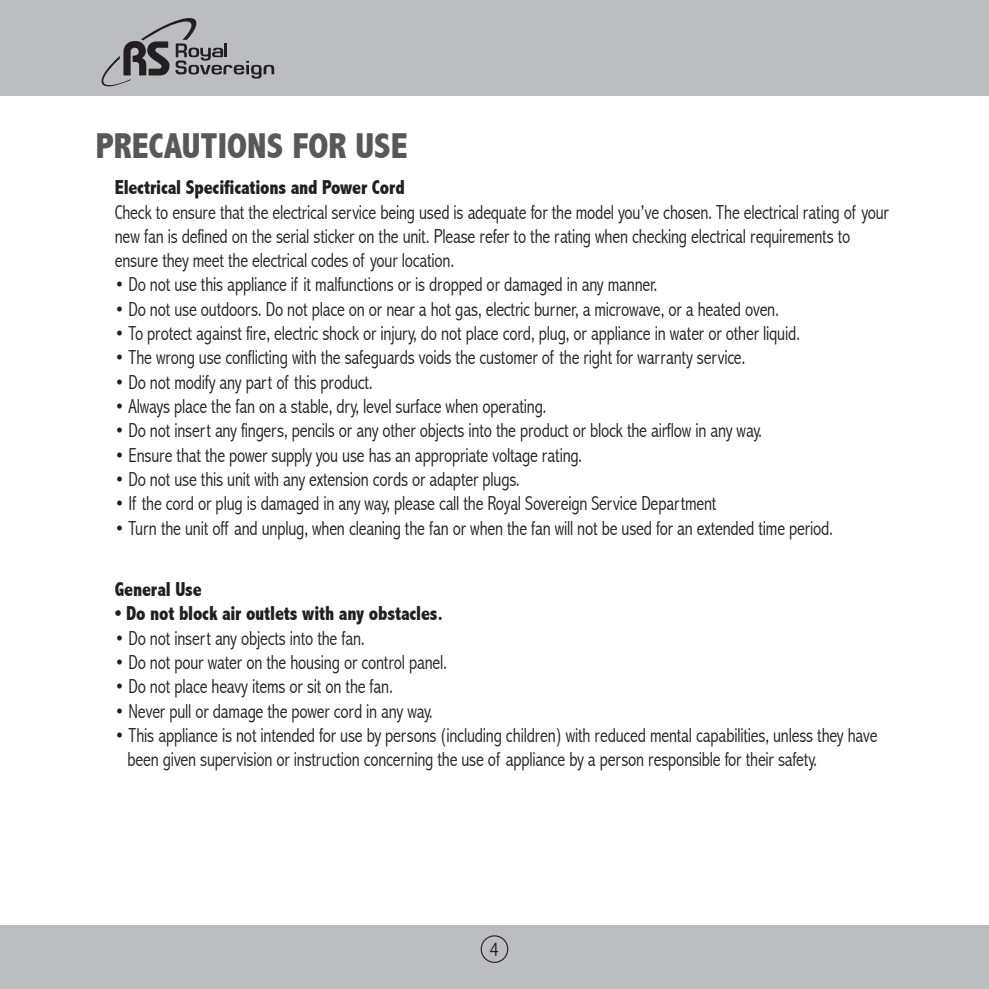
<style>
.page{position:relative;width:989px;height:989px;background:#fff}
.page>*{position:absolute;margin:0;border:0;box-sizing:border-box;transform-origin:0 0}
.t1{font:800 condensed 36px "Abadi";color:#57585a}
.t2{font:300 condensed 20.25px/24.3px "Abadi";letter-spacing:-.01em;color:#231f20;scale:.95 1}
.t3{font:800 condensed 20.25px "Abadi";letter-spacing:-.01em;color:#231f20;scale:.95 1}
.t4{font:300 condensed 20.25px "Abadi";letter-spacing:-.01em;color:#231f20}
</style>
<div class="page">
<div style="left:0;top:0;width:989px;height:96px;background:#bcbdc0"></div>
<div style="left:0;top:925px;width:989px;height:64px;background:#bcbdc0"></div>
<div style="left:481px;top:935px;width:27px;height:28px;border:1px solid #231f20;border-radius:50%"></div>
<svg style="left:101px;top:18px;width:173px;height:69px"></svg>
<h1 class="t1" style="left:96px;top:125px;width:104px">Precautions</h1>
<h1 class="t1" style="left:292px;top:125px;width:19px">for</h1>
<h1 class="t1" style="left:355px;top:125px;width:18px">use</h1>
<p class="t3" style="left:115px;top:176px;width:307px">Electrical Specifications and Power Cord</p>
<p class="t2" style="left:115px;top:200px;width:816px">Check to ensure that the electrical service being used is adequate for the model you’ve chosen. The electrical rating of your new fan is defined on the serial sticker on the unit. Please refer to the rating when checking electrical requirements to ensure they meet the electrical codes of your location.</p>
<p class="t2" style="left:115px;top:272px;width:572px">• Do not use this appliance if it malfunctions or is dropped or damaged in any manner.</p>
<p class="t2" style="left:115px;top:297px;width:700px">• Do not use outdoors. Do not place on or near a hot gas, electric burner, a microwave, or a heated oven.</p>
<p class="t2" style="left:115px;top:321px;width:722px">• To protect against fire, electric shock or injury, do not place cord, plug, or appliance in water or other liquid.</p>
<p class="t2" style="left:115px;top:345px;width:665px">• The wrong use conflicting with the safeguards voids the customer of the right for warranty service.</p>
<p class="t2" style="left:115px;top:370px;width:273px">• Do not modify any part of this product.</p>
<p class="t2" style="left:115px;top:394px;width:456px">• Always place the fan on a stable, dry, level surface when operating.</p>
<p class="t2" style="left:115px;top:418px;width:682px">• Do not insert any fingers, pencils or any other objects into the product or block the airflow in any way.</p>
<p class="t2" style="left:115px;top:443px;width:493px">• Ensure that the power supply you use has an appropriate voltage rating.</p>
<p class="t2" style="left:115px;top:467px;width:428px">• Do not use this unit with any extension cords or adapter plugs.</p>
<p class="t2" style="left:115px;top:491px;width:635px">• If the cord or plug is damaged in any way, please call the Royal Sovereign Service Department</p>
<p class="t2" style="left:115px;top:515px;width:757px">• Turn the unit off and unplug, when cleaning the fan or when the fan will not be used for an extended time period.</p>
<p class="t3" style="left:115px;top:577px;width:93px">General Use</p>
<p class="t3" style="left:115px;top:602px;width:347px">• Do not block air outlets with any obstacles.</p>
<p class="t2" style="left:115px;top:625px;width:265px">• Do not insert any objects into the fan.</p>
<p class="t2" style="left:115px;top:650px;width:351px">• Do not pour water on the housing or control panel.</p>
<p class="t2" style="left:115px;top:674px;width:294px">• Do not place heavy items or sit on the fan.</p>
<p class="t2" style="left:115px;top:698px;width:336px">• Never pull or damage the power cord in any way.</p>
<p class="t2" style="left:127px;top:723px;width:791px;text-indent:-13px">• This appliance is not intended for use by persons (including children) with reduced mental capabilities, unless they have been given supervision or instruction concerning the use of appliance by a person responsible for their safety.</p>
<p class="t4" style="left:489px;top:937px;width:11px">4</p>
</div>
